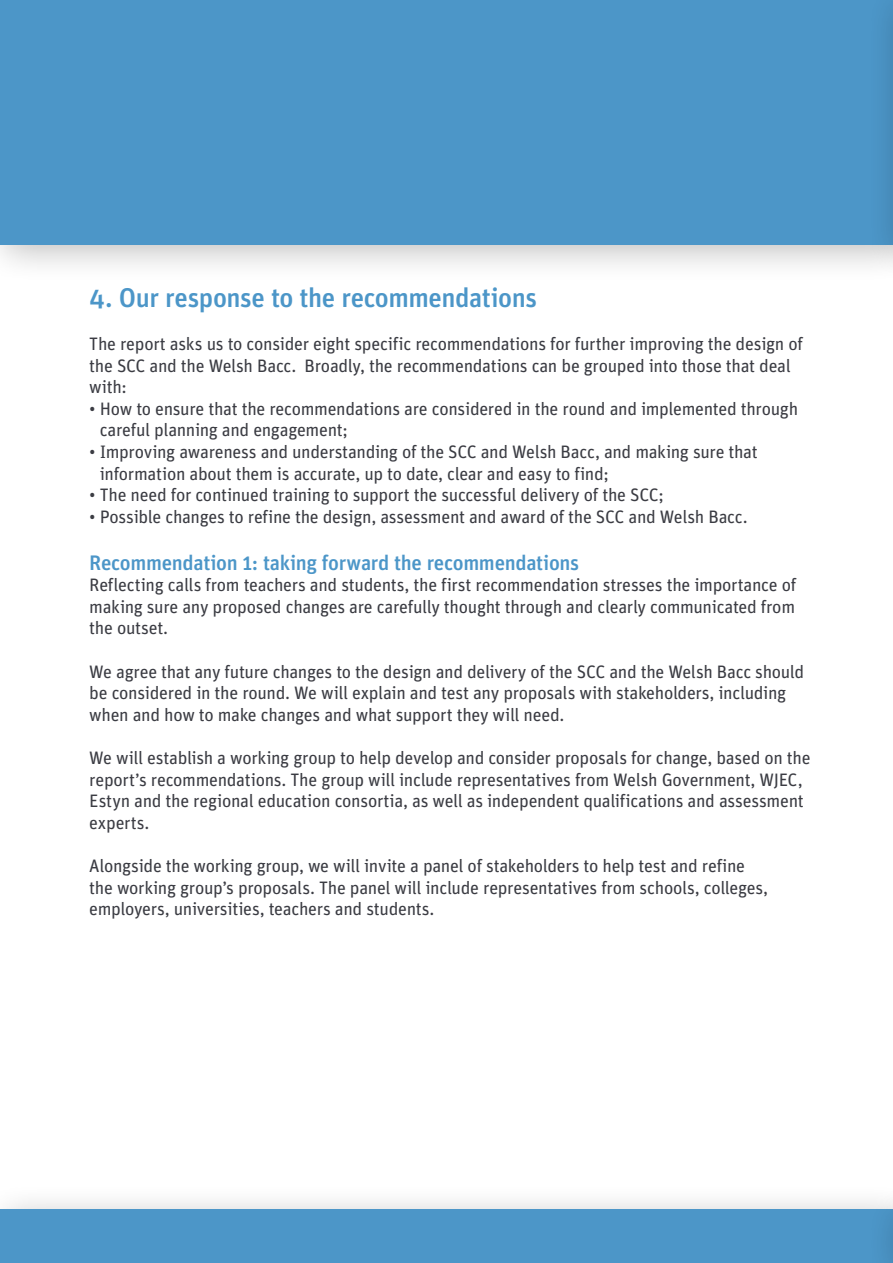
<style>
.page{position:relative;width:893px;height:1263px;background:#fff}
.page>*{position:absolute;margin:0;border:0;box-sizing:border-box;transform-origin:0 0}
.t1{font:500 27px "Unit OT";letter-spacing:-.015em;color:#4c96c8}
.t2{font:500 21px "Unit OT";letter-spacing:-.015em;color:#4c96c8}
.t3{font:18px/21.6px "Unit OT";letter-spacing:-.02em;color:#3b3c43}
</style>
<div class="page">
<div style="left:0;top:0;width:893px;height:283px;background:#000;opacity:.25"></div>
<div style="left:1px;top:0;width:892px;height:245px;background:#4c96c8"></div>
<div style="left:0;top:1182px;width:893px;height:81px;background:#000;opacity:.25"></div>
<div style="left:1px;top:1209px;width:892px;height:54px;background:#4c96c8"></div>
<div style="left:866px;top:0;width:27px;height:283px;background:#000;opacity:.25"></div>
<div style="left:866px;top:1182px;width:27px;height:81px;background:#000;opacity:.25"></div>
<h1 class="t1" style="left:89px;top:280px;width:449px">4. Our response to the recommendations</h1>
<p class="t3" style="left:89px;top:333px;width:715px">The report asks us to consider eight specific recommendations for further improving the design of the SCC and the Welsh Bacc. Broadly, the recommendations can be grouped into those that deal with:</p>
<p class="t3" style="left:100px;top:397px;width:700px;text-indent:-10px">• How to ensure that the recommendations are considered in the round and implemented through careful planning and engagement;</p>
<p class="t3" style="left:100px;top:441px;width:659px;text-indent:-10px">• Improving awareness and understanding of the SCC and Welsh Bacc, and making sure that information about them is accurate, up to date, clear and easy to find;</p>
<p class="t3" style="left:89px;top:484px;width:576px">• The need for continued training to support the successful delivery of the SCC;</p>
<p class="t3" style="left:89px;top:505px;width:660px">• Possible changes to refine the design, assessment and award of the SCC and Welsh Bacc.</p>
<p class="t2" style="left:89px;top:549px;width:491px">Recommendation 1: taking forward the recommendations</p>
<p class="t3" style="left:89px;top:574px;width:708px;text-align:justify">Reflecting calls from teachers and students, the first recommendation stresses the importance of making sure any proposed changes are carefully thought through and clearly communicated from the outset.</p>
<p class="t3" style="left:89px;top:660px;width:716px">We agree that any future changes to the design and delivery of the SCC and the Welsh Bacc should be considered in the round. We will explain and test any proposals with stakeholders, including when and how to make changes and what support they will need.</p>
<p class="t3" style="left:89px;top:747px;width:723px">We will establish a working group to help develop and consider proposals for change, based on the report’s recommendations. The group will include representatives from Welsh Government, WJEC, Estyn and the regional education consortia, as well as independent qualifications and assessment experts.</p>
<p class="t3" style="left:89px;top:855px;width:680px">Alongside the working group, we will invite a panel of stakeholders to help test and refine the working group’s proposals. The panel will include representatives from schools, colleges, employers, universities, teachers and students.</p>
</div>
